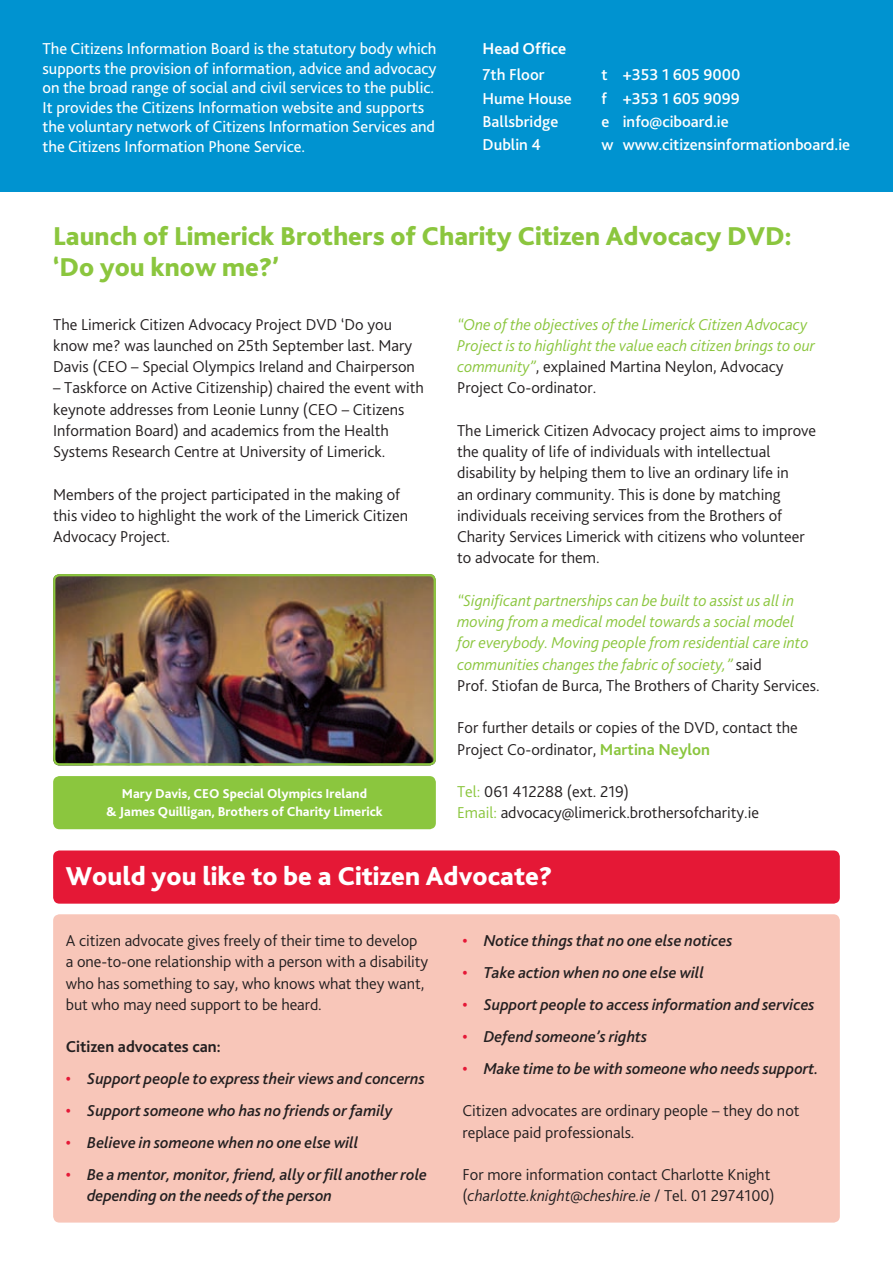
<style>
.page{position:relative;width:893px;height:1263px;background:#fff}
.page>*{position:absolute;margin:0;border:0;box-sizing:border-box;transform-origin:0 0}
.t1{font:800 27px/32px "Bliss 2";color:#8bc63e}
.t2{font:800 27px "Bliss 2";color:#fff}
.t3{font:300 16.5px/21.3px "Bliss 2";color:#231f20}
.t4{font:italic 300 16.5px/21.3px "Bliss 2";color:#8bc63e}
.t5{font:italic 500 16.5px/21.3px "Bliss 2";color:#231f20}
.t6{font:16.5px/19.5px "Bliss 2";color:#fff}
.t7{font:500 16.5px "Bliss 2";color:#fff}
.t8{font:700 16.5px "Bliss 2";color:#231f20}
.t9{font:700 16.5px "Bliss 2";color:#fff}
.t10{font:800 13.5px/18px "Bliss 2";color:#fff;text-align:center}
.s1{font-style:normal;color:#231f20}
.s2{font-weight:700;color:#8bc63e}
.s3{color:#8bc63e}
.s4{color:#e51836}
.s5{font-style:italic}
</style>
<div class="page">
<div style="left:53px;top:850px;width:787px;height:54px;background:#e51836;border-radius:6px"></div>
<div style="left:53px;top:914px;width:787px;height:308px;background:#f8c6b9;border-radius:6px"></div>
<img style="left:54px;top:575px;width:382px;height:190px">
<div style="left:53px;top:574px;width:383px;height:191px;border:2px solid #8bc63e;border-radius:5px"></div>
<div style="left:53px;top:776px;width:383px;height:53px;background:#8bc63e;border-radius:6px"></div>
<div style="left:0;top:0;width:893px;height:191px;background:#0093d0"></div>
<p class="t6" style="left:43px;top:39px;width:396px">The Citizens Information Board is the statutory body which supports the provision of information, advice and advocacy on the broad range of social and civil services to the public.<br>It provides the Citizens Information website and supports the voluntary network of Citizens Information Services and the Citizens Information Phone Service.</p>
<p class="t9" style="left:482px;top:38px;width:85px">Head Office</p>
<p class="t7" style="left:482px;top:65px;width:64px">7th Floor</p>
<p class="t7" style="left:602px;top:65px;width:140px">t +353 1 605 9000</p>
<p class="t7" style="left:482px;top:88px;width:91px">Hume House</p>
<p class="t7" style="left:602px;top:88px;width:140px">f +353 1 605 9099</p>
<p class="t7" style="left:482px;top:111px;width:77px">Ballsbridge</p>
<p class="t7" style="left:601px;top:111px;width:129px">e info@ciboard.ie</p>
<p class="t7" style="left:482px;top:134px;width:60px">Dublin 4</p>
<p class="t7" style="left:601px;top:134px;width:250px">w www.citizensinformationboard.ie</p>
<h1 class="t1" style="left:53px;top:219px;width:740px">Launch of Limerick Brothers of Charity Citizen Advocacy DVD: ‘Do you know me?’</h1>
<p class="t3" style="left:53px;top:313px;width:363px">The Limerick Citizen Advocacy Project DVD ‘Do you know me? was launched on 25th September last. Mary<br>Davis (CEO – Special Olympics Ireland and Chairperson</p>
<p class="t3" style="left:53px;top:377px;width:372px">– Taskforce on Active Citizenship) chaired the event with keynote addresses from Leonie Lunny (CEO – Citizens Information Board) and academics from the Health Systems Research Centre at University of Limerick.</p>
<p class="t3" style="left:53px;top:483px;width:357px">Members of the project participated in the making of this video to highlight the work of the Limerick Citizen<br>Advocacy Project.</p>
<p class="t4" style="left:457px;top:313px;width:359px">“One of the objectives of the Limerick Citizen Advocacy Project is to highlight the value each citizen brings to our community”<span class="s1">, explained Martina Neylon, Advocacy Project Co-ordinator.</span></p>
<p class="t3" style="left:457px;top:419px;width:361px">The Limerick Citizen Advocacy project aims to improve the quality of life of individuals with intellectual disability by helping them to live an ordinary life in<br>an ordinary community. This is done by matching individuals receiving services from the Brothers of Charity Services Limerick with citizens who volunteer to advocate for them.</p>
<p class="t4" style="left:457px;top:589px;width:364px">“Significant partnerships can be built to assist us all in moving from a medical model towards a social model<br>for everybody. Moving people from residential care into communities changes the fabric of society,” <span class="s1">said<br>Prof. Stiofan de Burca, The Brothers of Charity Services.</span></p>
<p class="t3" style="left:457px;top:717px;width:342px">For further details or copies of the DVD, contact the<br>Project Co-ordinator, <span class="s2">Martina Neylon</span></p>
<p class="t3" style="left:457px;top:781px;width:304px"><span class="s3">Tel:</span> 061 412288 (ext. 219)<br><span class="s3">Email:</span> advocacy@limerick.brothersofcharity.ie</p>
<p class="t10" style="left:106px;top:784px;width:278px">Mary Davis, CEO Special Olympics Ireland<br>&amp; James Quilligan, Brothers of Charity Limerick</p>
<h1 class="t2" style="left:66px;top:860px;width:488px">Would you like to be a Citizen Advocate?</h1>
<p class="t3" style="left:66px;top:930px;width:364px">A citizen advocate gives freely of their time to develop a one-to-one relationship with a person with a disability who has something to say, who knows what they want, but who may need support to be heard.</p>
<p class="t8" style="left:66px;top:1037px;width:156px">Citizen advocates can:</p>
<p class="t5" style="left:66px;top:1068px;width:360px"><span class="s4">•</span> Support people to express their views and concerns</p>
<p class="t5" style="left:66px;top:1100px;width:328px"><span class="s4">•</span> Support someone who has no friends or family</p>
<p class="t5" style="left:66px;top:1131px;width:294px"><span class="s4">•</span> Believe in someone when no one else will</p>
<p class="t5" style="left:87px;top:1163px;width:342px;text-indent:-21px"><span class="s4">•</span> Be a mentor, monitor, friend, ally or fill another role depending on the needs of the person</p>
<p class="t5" style="left:462px;top:930px;width:272px"><span class="s4">•</span> Notice things that no one else notices</p>
<p class="t5" style="left:462px;top:961px;width:243px"><span class="s4">•</span> Take action when no one else will</p>
<p class="t5" style="left:462px;top:993px;width:354px"><span class="s4">•</span> Support people to access information and services</p>
<p class="t5" style="left:462px;top:1025px;width:186px"><span class="s4">•</span> Defend someone’s rights</p>
<p class="t5" style="left:462px;top:1057px;width:358px"><span class="s4">•</span> Make time to be with someone who needs support.</p>
<p class="t3" style="left:462px;top:1100px;width:339px">Citizen advocates are ordinary people – they do not replace paid professionals.</p>
<p class="t3" style="left:462px;top:1163px;width:314px">For more information contact Charlotte Knight (<span class="s5">charlotte.knight@cheshire.ie</span> / Tel. 01 2974100)</p>
</div>
